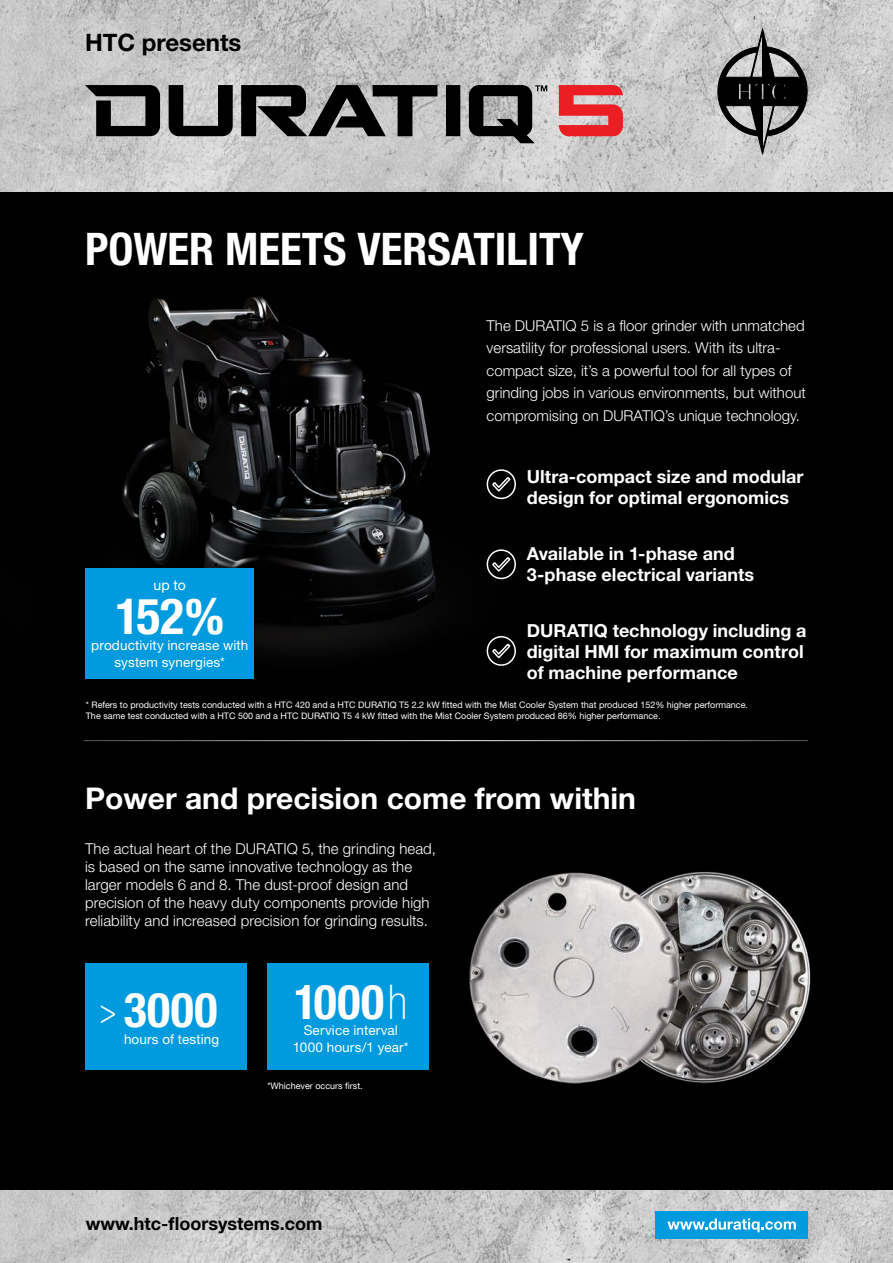
<style>
.page{position:relative;width:893px;height:1263px;background:#fff}
.page>*{position:absolute;margin:0;border:0;box-sizing:border-box;transform-origin:0 0}
.t1{font:700 condensed 49.95px "Helvetica Neue";color:#fff}
.t2{font:700 condensed 48px "Helvetica Neue";letter-spacing:.01em;color:#fff}
.t3{font:700 condensed 45px "Helvetica Neue";color:#fff}
.t4{font:700 30px "Helvetica Neue";color:#fff}
.t5{font:700 24px "Helvetica Neue";color:#000}
.t6{font:700 18px/21px "Helvetica Neue";color:#fff}
.t7{font:700 18px "Helvetica Neue LT Com";color:#000}
.t8{font:300 15px/22.5px "Helvetica Neue";color:#fff}
.t9{font:14.1px "Helvetica Neue";color:#fff}
.t10{font:13.5px/16.5px "Helvetica Neue";letter-spacing:.01em;color:#fff;text-align:center}
.t11{font:9px/10.8px "Helvetica Neue";color:#fff}
.t12{font:9px "Helvetica Neue LT Com";color:#fff}
.s1{font-weight:300;font-stretch:normal;font-size:34.5px}
.s2{font-weight:100}
</style>
<div class="page">
<img style="left:0;top:191px;width:893px;height:1000px">
<hr style="left:84px;top:740px;width:724px;height:1px;background:#fff">
<svg style="left:486px;top:469px;width:31px;height:31px"></svg>
<svg style="left:486px;top:549px;width:31px;height:31px"></svg>
<svg style="left:486px;top:635px;width:31px;height:31px"></svg>
<div style="left:85px;top:963px;width:162px;height:107px;background:#009bdf"></div>
<div style="left:267px;top:963px;width:162px;height:107px;background:#009bdf"></div>
<img style="left:0;top:0;width:893px;height:191px">
<svg style="left:169px;top:85px;width:64px;height:52px;background:#5f5f5f"></svg>
<svg style="left:85px;top:85px;width:75px;height:51px;background:#565656"></svg>
<div style="left:446px;top:85px;width:14px;height:51px;background:#000"></div>
<svg style="left:241px;top:85px;width:196px;height:51px;background:#575757"></svg>
<svg style="left:469px;top:85px;width:78px;height:58px;background:#5e5e5e"></svg>
<svg style="left:559px;top:85px;width:64px;height:51px;background:#e45358"></svg>
<svg style="left:718px;top:29px;width:89px;height:125px;background:#7c7c7c"></svg>
<img style="left:0;top:1191px;width:893px;height:72px">
<div style="left:655px;top:1212px;width:153px;height:27px;background:#009bdf"></div>
<svg style="left:667px;top:1218px;width:129px;height:14px"></svg>
<div style="left:86px;top:568px;width:168px;height:111px;background:#009bdf"></div>
<h3 class="t5" style="left:85px;top:27px;width:158px">HTC presents</h3>
<h3 class="t3" style="left:85px;top:222px;width:500px">POWER MEETS VERSATILITY</h3>
<p class="t8" style="left:487px;top:314px;width:321px">The DURATIQ 5 is a floor grinder with unmatched versatility for professional users. With its ultra&shy;compact size, it’s a powerful tool for all types of grinding jobs in various environments, but without compromising on DURATIQ’s unique technology.</p>
<p class="t6" style="left:527px;top:465px;width:278px">Ultra-compact size and modular design for optimal ergonomics</p>
<p class="t6" style="left:527px;top:542px;width:229px">Available in 1-phase and<br>3-phase electrical variants</p>
<p class="t6" style="left:527px;top:620px;width:281px">DURATIQ technology including a digital HMI for maximum control of machine performance</p>
<p class="t9" style="left:154px;top:576px;width:34px">up to</p>
<h1 class="t1" style="left:115px;top:586px;width:110px">152%</h1>
<p class="t10" style="left:115px;top:653px;width:112px">system synergies*</p>
<p class="t11" style="left:86px;top:699px;width:664px">* Refers to productivity tests conducted with a HTC 420 and a HTC DURATIQ T5 2.2 kW fitted with the Mist Cooler System that produced 152% higher performance.<br>The same test conducted with a HTC 500 and a HTC DURATIQ T5 4 kW fitted with the Mist Cooler System produced 86% higher performance.</p>
<p class="t10" style="left:91px;top:637px;width:158px">productivity increase with</p>
<h3 class="t4" style="left:85px;top:780px;width:552px">Power and precision come from within</h3>
<p class="t8" style="left:85px;top:839px;width:352px;line-height:18px">The actual heart of the DURATIQ 5, the grinding head, is based on the same innovative technology as the larger models 6 and 8. The dust-proof design and precision of the heavy duty components provide high reliability and increased precision for grinding results.</p>
<h2 class="t2" style="left:100px;top:981px;width:119px"><span class="s1">&gt;</span> 3000</h2>
<p class="t10" style="left:124px;top:1030px;width:97px">hours of testing</p>
<h2 class="t2" style="left:294px;top:973px;width:115px">1000<span class="s2">h</span></h2>
<p class="t10" style="left:293px;top:1022px;width:117px">Service interval<br>1000 hours/1 year*</p>
<p class="t12" style="left:267px;top:1080px;width:97px">*Whichever occurs first.</p>
<p class="t7" style="left:86px;top:1212px;width:238px">www.htc-floorsystems.com</p>
</div>
